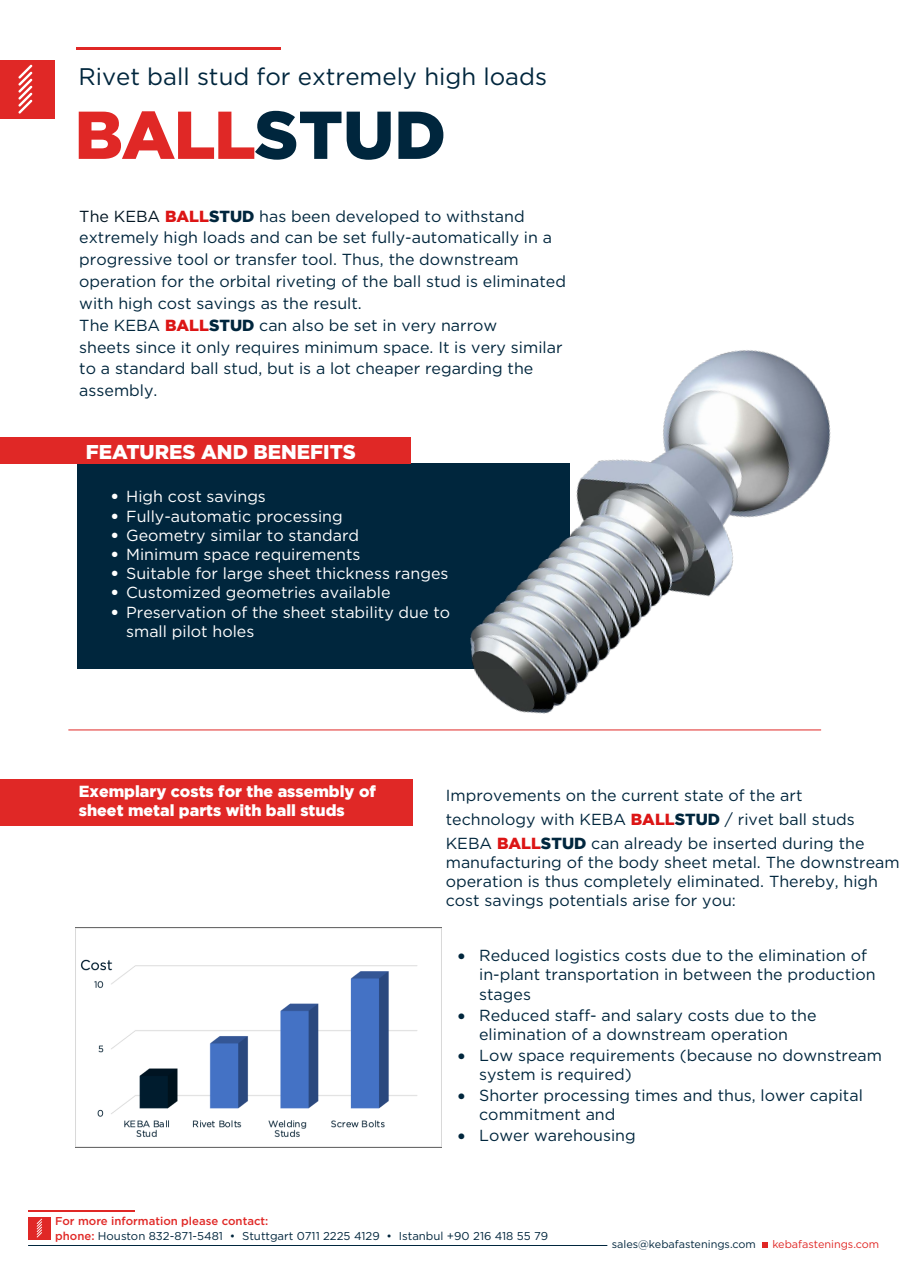
<style>
.page{position:relative;width:908px;height:1276px;background:#fff}
.page>*{position:absolute;margin:0;border:0;box-sizing:border-box;transform-origin:0 0}
.t1{font:900 67.6px "Gotham";letter-spacing:-.02em;color:#e02826}
.t2{font:24px "Gotham";color:#00263d}
.t3{font:900 20px "Gotham";color:#fff}
.t4{font:16px/21.8px "Gotham";color:#00263d}
.t5{font:16px/19.2px "Gotham";color:#fff}
.t6{font:900 16px/19.2px "Gotham";color:#fff}
.t7{font:11.4px/15.2px "Gotham";color:#00263d}
.t8{font:10.8px "Gotham";color:#00263d}
.t9{font:10.8px "Gotham";color:#e02826}
.s1{color:#00263d}
.s2{color:#021522}
.s3{font-weight:900;color:#dc1515}
.s4{font-weight:900}
.s5{font-weight:500;color:#e02826}
</style>
<div class="page">
<div style="left:77px;top:463px;width:492px;height:205px;background:#00263d"></div>
<div style="left:0;top:437px;width:410px;height:26px;background:#e02826"></div>
<hr style="left:77px;top:48px;width:204px;height:2px;background:#e02826">
<hr style="left:68px;top:729px;width:752px;height:1px;background:#e02826">
<div style="left:0;top:60px;width:55px;height:59px;background:#e02826"></div>
<svg style="left:18px;top:65px;width:14px;height:49px"></svg>
<hr style="left:28px;top:1245px;width:579px;height:1px;background:#00263d">
<div style="left:28px;top:1216px;width:23px;height:23px;background:#e02826"></div>
<svg style="left:37px;top:1218px;width:5px;height:19px"></svg>
<hr style="left:28px;top:1210px;width:107px;height:1px;background:#e02826">
<svg style="left:762px;top:1242px;width:5px;height:6px"></svg>
<img style="left:389px;top:350px;width:442px;height:441px">
<div style="left:0;top:779px;width:412px;height:47px;background:#e02826"></div>
<img style="left:75px;top:927px;width:366px;height:221px">
<h2 class="t2" style="left:78px;top:63px;width:470px">Rivet ball stud for extremely high loads</h2>
<h1 class="t1" style="left:74px;top:96px;width:373px">BALL<span class="s1">STUD</span></h1>
<p class="t4" style="left:79px;top:205px;width:488px"><span class="s2">The KEBA</span> <span class="s3">BALL</span><span class="s4">STUD</span> has been developed to withstand extremely high loads and can be set fully-automatically in a progressive tool or transfer tool. Thus, the downstream operation for the orbital riveting of the ball stud is eliminated with high cost savings as the result.<br>The KEBA <span class="s3">BALL</span><span class="s4">STUD</span> can also be set in very narrow<br>sheets since it only requires minimum space. It is very similar to a standard ball stud, but is a lot cheaper regarding the assembly.</p>
<p class="t3" style="left:86px;top:438px;width:271px">FEATURES AND BENEFITS</p>
<p class="t5" style="left:111px;top:487px;width:157px"><span class="s4">•</span> High cost savings</p>
<p class="t5" style="left:111px;top:506px;width:233px"><span class="s4">•</span> Fully-automatic processing</p>
<p class="t5" style="left:111px;top:525px;width:250px"><span class="s4">•</span> Geometry similar to standard</p>
<p class="t5" style="left:111px;top:544px;width:251px"><span class="s4">•</span> Minimum space requirements</p>
<p class="t5" style="left:111px;top:563px;width:339px"><span class="s4">•</span> Suitable for large sheet thickness ranges</p>
<p class="t5" style="left:111px;top:583px;width:281px"><span class="s4">•</span> Customized geometries available</p>
<p class="t5" style="left:126px;top:602px;width:325px;text-indent:-15px"><span class="s4">•</span> Preservation of the sheet stability due to small pilot holes</p>
<p class="t6" style="left:79px;top:781px;width:298px">Exemplary costs for the assembly of sheet metal parts with ball studs</p>
<p class="t4" style="left:445px;top:783px;width:420px;line-height:24px">Improvements on the current state of the art technology with KEBA <span class="s3">BALL</span><span class="s4">STUD</span> / rivet ball studs<br>KEBA <span class="s3">BALL</span><span class="s4">STUD</span> can already be inserted during the</p>
<p class="t4" style="left:445px;top:852px;width:455px;line-height:19.2px">manufacturing of the body sheet metal. The downstream operation is thus completely eliminated. Thereby, high cost savings potentials arise for you:</p>
<p class="t4" style="left:479px;top:945px;width:397px;line-height:19.2px;text-indent:-21px">• Reduced logistics costs due to the elimination of in-plant transportation in between the production stages</p>
<p class="t4" style="left:457px;top:1005px;width:360px;line-height:19.2px;text-align:center">• Reduced staff- and salary costs due to the elimination of a downstream operation</p>
<p class="t4" style="left:479px;top:1045px;width:404px;line-height:19.2px;text-indent:-21px">• Low space requirements (because no downstream system is required)</p>
<p class="t4" style="left:479px;top:1085px;width:385px;line-height:19.2px;text-indent:-21px">• Shorter processing times and thus, lower capital commitment and</p>
<p class="t4" style="left:457px;top:1124px;width:179px">• Lower warehousing</p>
<p class="t7" style="left:55px;top:1213px;width:494px"><span class="s5">For more information please contact:<br>phone:</span> Houston 832-871-5481 • Stuttgart 0711 2225 4129 • Istanbul +90 216 418 55 79</p>
<p class="t8" style="left:611px;top:1238px;width:146px">sales@kebafastenings.com</p>
<p class="t9" style="left:772px;top:1238px;width:108px">kebafastenings.com</p>
</div>
